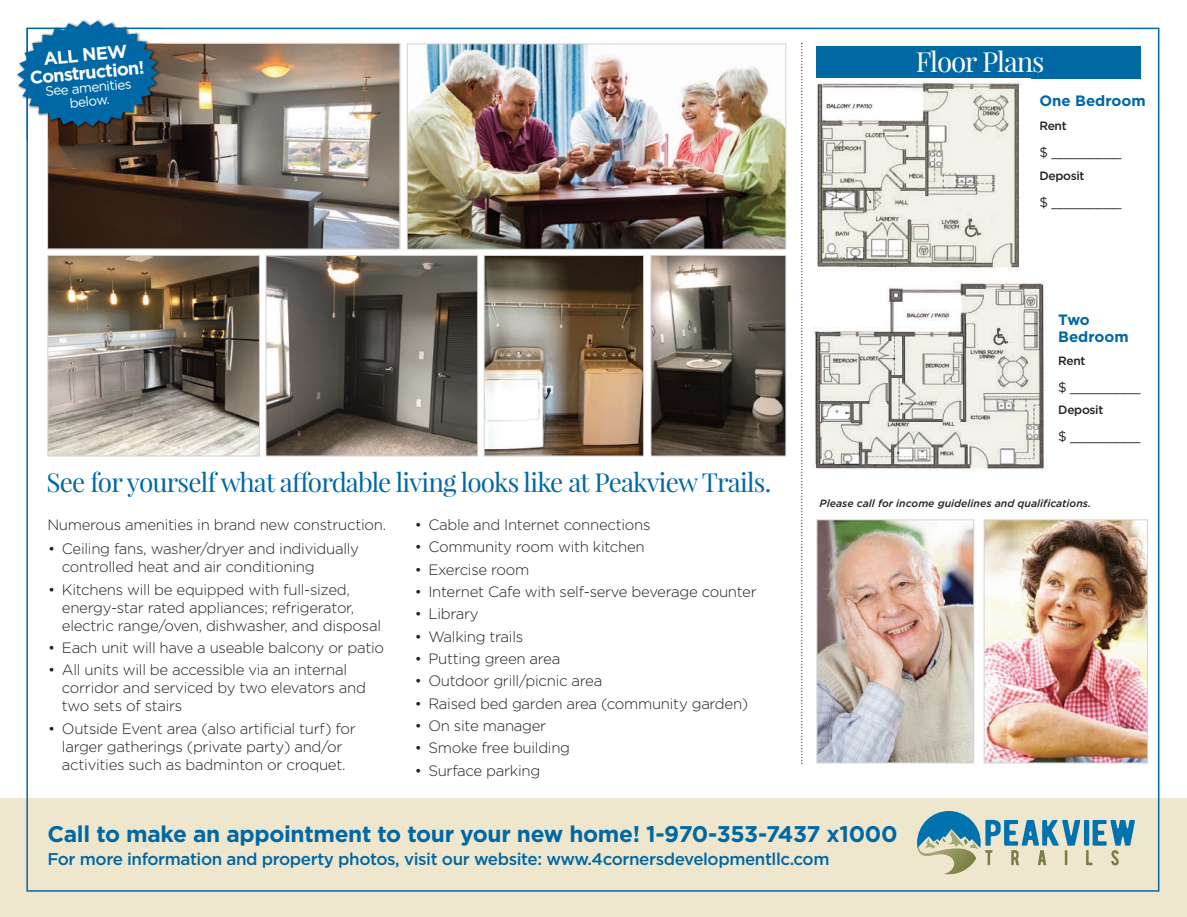
<style>
.page{position:relative;width:1187px;height:917px;background:#fff}
.page>*{position:absolute;margin:0;border:0;box-sizing:border-box;transform-origin:0 0}
.t1{font:27px "Playfair Display";letter-spacing:-.04em;color:#fff}
.t2{font:25.5px "Playfair Display";letter-spacing:-.03em;color:#0068a4}
.t3{font:700 22.65px "Gotham";letter-spacing:-.015em;color:#0068a4}
.t4{font:700 18px/18px "Gotham";color:#fff;text-align:center}
.t5{font:500 16.95px "Gotham";letter-spacing:-.025em;color:#0068a4}
.t6{font:300 15px/18px "Gotham";letter-spacing:-.02em;color:#231f20}
.t7{font:700 15px/16.5px "Gotham";color:#0068a4}
.t8{font:13.5px "Gotham";color:#231f20}
.t9{font:13.5px/13.5px "Gotham";color:#fff;text-align:center}
.t10{font:500 12px "Gotham";letter-spacing:-.025em;color:#231f20}
.t11{font:italic 500 10.5px "Gotham";color:#231f20}
</style>
<div class="page">
<div style="left:816px;top:47px;width:325px;height:32px;background:#0068a4"></div>
<div style="left:0;top:798px;width:1186px;height:119px;background:#efe7cd"></div>
<img style="left:985px;top:521px;width:160px;height:240px">
<div style="left:983px;top:519px;width:164px;height:244px;border:1px solid #d1d2d4"></div>
<img style="left:818px;top:521px;width:154px;height:240px">
<div style="left:816px;top:519px;width:158px;height:244px;border:1px solid #d1d2d4"></div>
<img style="left:409px;top:46px;width:375px;height:201px">
<div style="left:407px;top:44px;width:379px;height:205px;border:1px solid #d1d2d4"></div>
<img style="left:49px;top:257px;width:209px;height:197px">
<div style="left:47px;top:255px;width:213px;height:201px;border:1px solid #d1d2d4"></div>
<img style="left:267px;top:257px;width:209px;height:197px">
<div style="left:265px;top:255px;width:213px;height:201px;border:1px solid #d1d2d4"></div>
<img style="left:49px;top:45px;width:349px;height:202px">
<div style="left:47px;top:43px;width:353px;height:206px;border:1px solid #d1d2d4"></div>
<img style="left:486px;top:257px;width:156px;height:197px">
<div style="left:484px;top:255px;width:160px;height:201px;border:1px solid #d1d2d4"></div>
<img style="left:652px;top:257px;width:132px;height:197px">
<div style="left:650px;top:255px;width:136px;height:201px;border:1px solid #d1d2d4"></div>
<svg style="left:801px;top:43px;width:1px;height:721px"></svg>
<img style="left:26px;top:19px;width:136px;height:122px">
<img style="left:26px;top:28px;width:136px;height:112px">
<img style="left:48px;top:44px;width:123px;height:94px">
<svg style="left:17px;top:21px;width:141px;height:105px;background:#337ca6"></svg>
<svg style="left:917px;top:811px;width:217px;height:63px"></svg>
<img style="left:817px;top:80px;width:204px;height:191px">
<img style="left:813px;top:280px;width:234px;height:191px">
<p class="t4" style="left:27px;top:51px;width:116px;rotate:-5deg">ALL NEW<br>Construction!</p>
<p class="t9" style="left:45px;top:85px;width:88px;rotate:-5deg">See amenities below.</p>
<h2 class="t2" style="left:47px;top:468px;width:726px">See for yourself what affordable living looks like at Peakview Trails.</h2>
<p class="t6" style="left:47px;top:516px;width:340px">Numerous amenities in brand new construction.</p>
<p class="t6" style="left:62px;top:540px;width:299px;text-indent:-14px">• Ceiling fans, washer/dryer and individually controlled heat and air conditioning</p>
<p class="t6" style="left:62px;top:580px;width:321px;text-indent:-14px">• Kitchens will be equipped with full-sized, energy-star rated appliances; refrigerator, electric range/oven, dishwasher, and disposal</p>
<p class="t6" style="left:48px;top:639px;width:337px">• Each unit will have a useable balcony or patio</p>
<p class="t6" style="left:62px;top:661px;width:306px;text-indent:-14px">• All units will be accessible via an internal corridor and serviced by two elevators and two sets of stairs</p>
<p class="t6" style="left:48px;top:719px;width:309px;text-align:center">• Outside Event area (also artificial turf) for larger gatherings (private party) and/or activities such as badminton or croquet.</p>
<p class="t6" style="left:415px;top:516px;width:237px">• Cable and Internet connections</p>
<p class="t6" style="left:415px;top:538px;width:231px">• Community room with kitchen</p>
<p class="t6" style="left:415px;top:560px;width:116px">• Exercise room</p>
<p class="t6" style="left:415px;top:582px;width:343px">• Internet Cafe with self-serve beverage counter</p>
<p class="t6" style="left:415px;top:605px;width:65px">• Library</p>
<p class="t6" style="left:415px;top:627px;width:110px">• Walking trails</p>
<p class="t6" style="left:415px;top:649px;width:147px">• Putting green area</p>
<p class="t6" style="left:415px;top:672px;width:189px">• Outdoor grill/picnic area</p>
<p class="t6" style="left:415px;top:694px;width:335px">• Raised bed garden area (community garden)</p>
<p class="t6" style="left:415px;top:716px;width:133px">• On site manager</p>
<p class="t6" style="left:415px;top:739px;width:157px">• Smoke free building</p>
<p class="t6" style="left:415px;top:761px;width:127px">• Surface parking</p>
<h1 class="t1" style="left:915px;top:47px;width:130px">Floor Plans</h1>
<p class="t7" style="left:1039px;top:93px;width:108px">One Bedroom</p>
<p class="t10" style="left:1039px;top:119px;width:29px">Rent</p>
<p class="t8" style="left:1039px;top:145px;width:84px">$ _________</p>
<p class="t10" style="left:1039px;top:168px;width:47px">Deposit</p>
<p class="t8" style="left:1039px;top:194px;width:84px">$ _________</p>
<p class="t7" style="left:1058px;top:312px;width:72px">Two<br>Bedroom</p>
<p class="t10" style="left:1058px;top:354px;width:29px">Rent</p>
<p class="t8" style="left:1058px;top:380px;width:84px">$ _________</p>
<p class="t10" style="left:1058px;top:403px;width:47px">Deposit</p>
<p class="t8" style="left:1058px;top:429px;width:84px">$ _________</p>
<p class="t11" style="left:819px;top:497px;width:273px">Please call for income guidelines and qualifications.</p>
<h3 class="t3" style="left:47px;top:821px;width:851px">Call to make an appointment to tour your new home! 1-970-353-7437 x1000</h3>
<p class="t5" style="left:47px;top:849px;width:783px">For more information and property photos, visit our website: www.4cornersdevelopmentllc.com</p>
</div>
